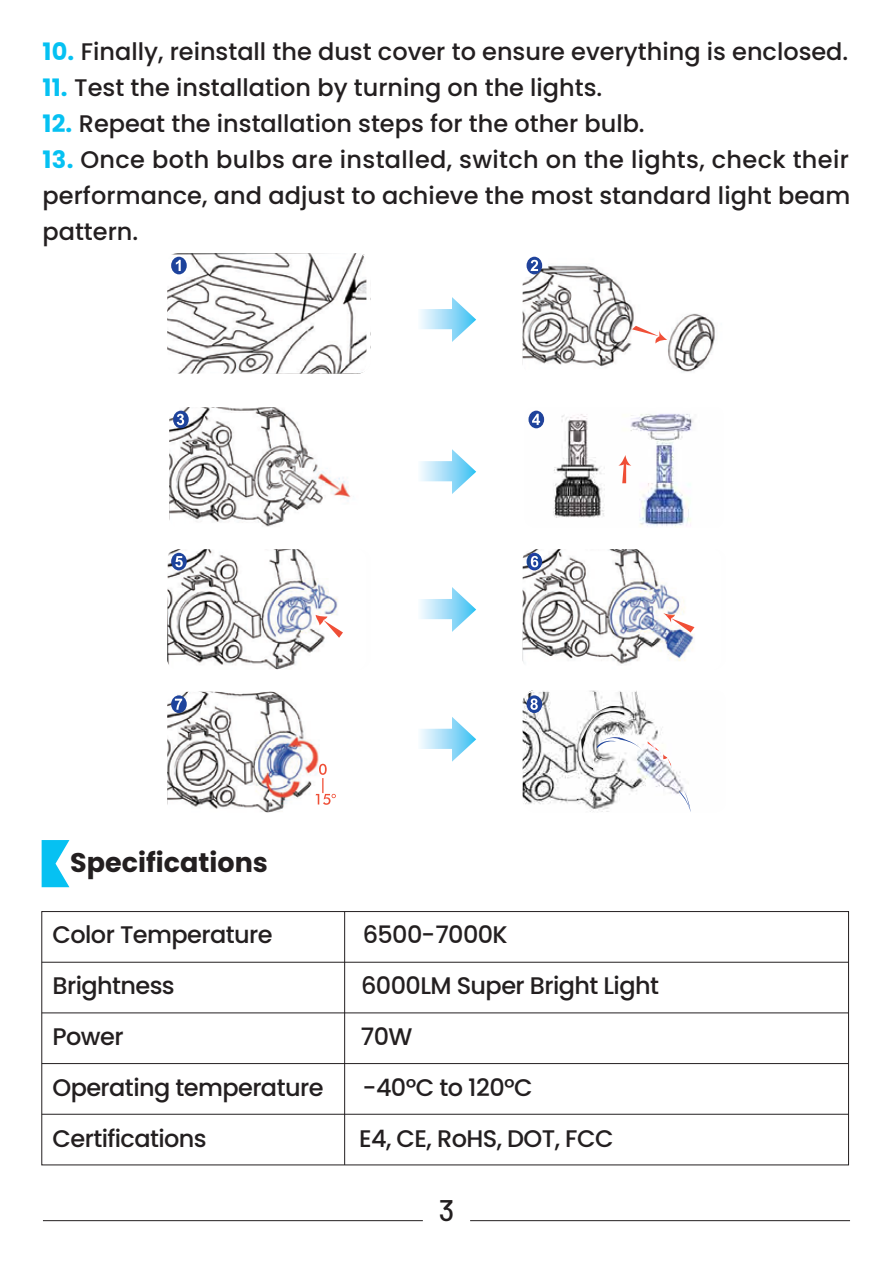
<style>
.page{position:relative;width:893px;height:1263px;background:#fff}
.page>*{position:absolute;margin:0;border:0;box-sizing:border-box;transform-origin:0 0}
.t1{font:500 29.7px "Barlow";color:#231f20}
.t2{font:700 27px "Poppins";color:#231f20}
.t3{font:500 24px/36px "Poppins";color:#231f20;text-align:justify}
.t4{font:500 24px "Poppins";letter-spacing:-.025em;color:#231f20}
.s1{font-weight:700;color:#06c1f2}
</style>
<div class="page">
<svg style="left:42px;top:840px;width:27px;height:47px"></svg>
<hr style="left:470px;top:1220px;width:380px;height:1px;background:#231f20">
<hr style="left:43px;top:1220px;width:380px;height:1px;background:#231f20">
<img style="left:167px;top:253px;width:200px;height:121px">
<img style="left:171px;top:257px;width:16px;height:17px">
<img style="left:523px;top:256px;width:192px;height:117px">
<svg style="left:176px;top:260px;width:5px;height:11px"></svg>
<img style="left:632px;top:326px;width:35px;height:17px">
<img style="left:527px;top:257px;width:15px;height:17px">
<svg style="left:531px;top:260px;width:7px;height:11px"></svg>
<img style="left:169px;top:407px;width:182px;height:120px">
<img style="left:173px;top:411px;width:16px;height:17px">
<img style="left:534px;top:410px;width:160px;height:117px">
<svg style="left:177px;top:414px;width:7px;height:11px"></svg>
<svg style="left:618px;top:455px;width:13px;height:11px"></svg>
<img style="left:528px;top:411px;width:16px;height:17px">
<svg style="left:532px;top:414px;width:8px;height:11px"></svg>
<img style="left:167px;top:549px;width:176px;height:121px">
<svg style="left:316px;top:615px;width:11px;height:10px"></svg>
<img style="left:171px;top:553px;width:16px;height:17px">
<img style="left:523px;top:549px;width:172px;height:115px">
<img style="left:663px;top:613px;width:31px;height:19px">
<svg style="left:175px;top:556px;width:8px;height:11px"></svg>
<img style="left:527px;top:553px;width:15px;height:17px">
<svg style="left:531px;top:556px;width:7px;height:11px"></svg>
<img style="left:167px;top:692px;width:157px;height:120px">
<img style="left:315px;top:764px;width:21px;height:41px">
<img style="left:171px;top:695px;width:16px;height:18px">
<img style="left:523px;top:690px;width:161px;height:122px">
<img style="left:577px;top:706px;width:55px;height:65px">
<img style="left:581px;top:711px;width:43px;height:59px">
<img style="left:593px;top:692px;width:4px;height:21px">
<img style="left:620px;top:690px;width:4px;height:18px">
<img style="left:636px;top:690px;width:4px;height:25px">
<svg style="left:175px;top:699px;width:7px;height:11px"></svg>
<img style="left:644px;top:734px;width:4px;height:14px">
<img style="left:597px;top:734px;width:47px;height:18px">
<img style="left:597px;top:755px;width:43px;height:2px">
<img style="left:597px;top:740px;width:43px;height:15px">
<img style="left:679px;top:789px;width:12px;height:23px">
<img style="left:527px;top:695px;width:15px;height:18px">
<svg style="left:530px;top:698px;width:8px;height:12px"></svg>
<svg style="left:648px;top:741px;width:23px;height:25px"></svg>
<svg style="left:420px;top:297px;width:56px;height:45px"></svg>
<svg style="left:420px;top:449px;width:56px;height:45px"></svg>
<svg style="left:420px;top:587px;width:56px;height:45px"></svg>
<svg style="left:420px;top:717px;width:56px;height:45px"></svg>
<div style="left:42px;top:911px;width:807px;height:254px;border:1px solid #231f20"></div>
<hr style="left:42px;top:1114px;width:806px;height:1px;background:#231f20">
<hr style="left:42px;top:1063px;width:806px;height:1px;background:#231f20">
<hr style="left:42px;top:1013px;width:806px;height:1px;background:#231f20">
<hr style="left:42px;top:962px;width:806px;height:1px;background:#231f20">
<hr style="left:344px;top:911px;width:1px;height:254px;background:#231f20">
<p class="t3" style="left:42px;top:34px;width:807px"><span class="s1">10.</span> Finally, reinstall the dust cover to ensure everything is enclosed.</p>
<p class="t3" style="left:42px;top:70px;width:561px"><span class="s1">11.</span> Test the installation by turning on the lights.</p>
<p class="t3" style="left:42px;top:106px;width:604px"><span class="s1">12.</span> Repeat the installation steps for the other bulb.</p>
<p class="t3" style="left:42px;top:142px;width:810px"><span class="s1">13.</span> Once both bulbs are installed, switch on the lights, check their performance, and adjust to achieve the most standard light beam pattern.</p>
<p class="t2" style="left:70px;top:846px;width:199px">Specifications</p>
<p class="t4" style="left:52px;top:920px;width:222px">Color Temperature</p>
<p class="t4" style="left:363px;top:920px;width:147px">6500-7000K</p>
<p class="t4" style="left:52px;top:971px;width:124px">Brightness</p>
<p class="t4" style="left:361px;top:971px;width:299px">6000LM Super Bright Light</p>
<p class="t3" style="left:52px;top:1018px;width:73px">Power</p>
<p class="t3" style="left:361px;top:1018px;width:53px">70W</p>
<p class="t4" style="left:52px;top:1073px;width:272px">Operating temperature</p>
<p class="t4" style="left:363px;top:1073px;width:172px">-40ºC to 120ºC</p>
<p class="t4" style="left:52px;top:1124px;width:156px">Certifications</p>
<p class="t4" style="left:359px;top:1124px;width:256px">E4, CE, RoHS, DOT, FCC</p>
<p class="t1" style="left:439px;top:1189px;width:17px">3</p>
</div>
